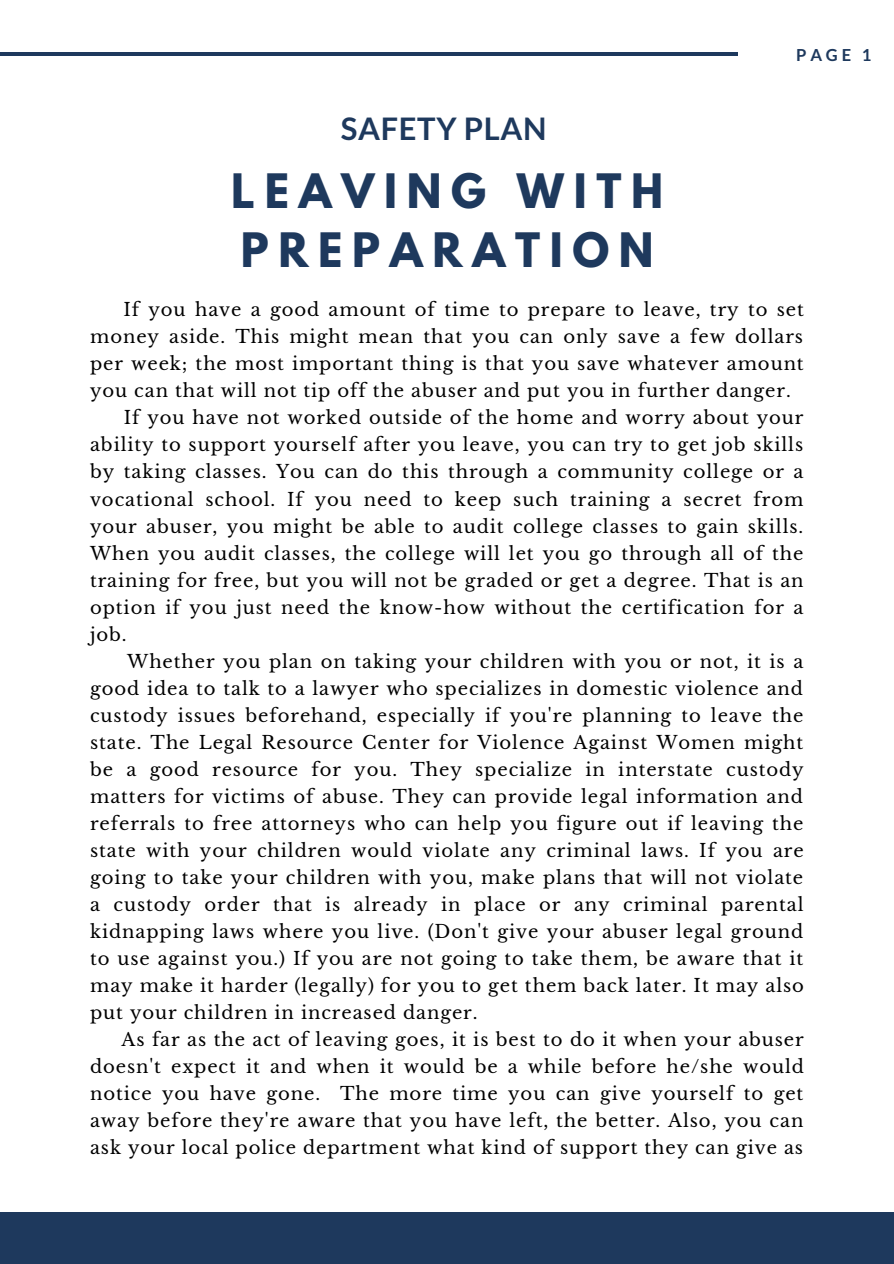
<style>
.page{position:relative;width:894px;height:1264px;background:#fff}
.page>*{position:absolute;margin:0;border:0;box-sizing:border-box;transform-origin:0 0}
.t1{font:700 42px/58.5px "League Spartan";letter-spacing:.23em;color:#1e395d}
.t2{font:700 31.05px "Lato";letter-spacing:.02em;color:#1e395d}
.t3{font:18px/27px "Libre Baskerville";letter-spacing:.05em;color:#000;text-align:justify}
.t4{font:700 16.5px "Lato";color:#1e395d}
</style>
<div class="page">
<hr style="left:0;top:52px;width:737px;height:3px;background:#1e395d">
<div style="left:0;top:1212px;width:893px;height:51px;background:#1e395d"></div>
<p class="t2" style="left:341px;top:110px;width:207px">SAFETY PLAN</p>
<p class="t1" style="left:231px;top:168px;width:433px">LEAVING WITH<br>PREPARATION</p>
<p class="t4" style="left:796px;top:45px;width:77px">PAGE 1</p>
<p class="t3" style="left:90px;top:296px;width:715px;text-indent:33px">If you have a good amount of time to prepare to leave, try to set money aside. This might mean that you can only save a few dollars per week; the most important thing is that you save whatever amount you can that will not tip off the abuser and put you in further danger.</p>
<p class="t3" style="left:90px;top:404px;width:714px;text-indent:34px">If you have not worked outside of the home and worry about your ability to support yourself after you leave, you can try to get job skills by taking classes. You can do this through a community college or a vocational school. If you need to keep such training a secret from your abuser, you might be able to audit college classes to gain skills.<br>When you audit classes, the college will let you go through all of the training for free, but you will not be graded or get a degree. That is an option if you just need the know-how without the certification for a job.</p>
<p class="t3" style="left:90px;top:648px;width:715px;text-indent:37px">Whether you plan on taking your children with you or not, it is a good idea to talk to a lawyer who specializes in domestic violence and custody issues beforehand, especially if you're planning to leave the state. The Legal Resource Center for Violence Against Women might be a good resource for you. They specialize in interstate custody matters for victims of abuse. They can provide legal information and referrals to free attorneys who can help you figure out if leaving the state with your children would violate any criminal laws. If you are going to take your children with you, make plans that will not violate a custody order that is already in place or any criminal parental kidnapping laws where you live. (Don't give your abuser legal ground to use against you.) If you are not going to take them, be aware that it may make it harder (legally) for you to get them back later. It may also put your children in increased danger.</p>
<p class="t3" style="left:90px;top:1026px;width:715px;text-indent:31px">As far as the act of leaving goes, it is best to do it when your abuser doesn't expect it and when it would be a while before he/she would notice you have gone. The more time you can give yourself to get away before they're aware that you have left, the better. Also, you can ask your local police department what kind of support they can give as</p>
</div>
